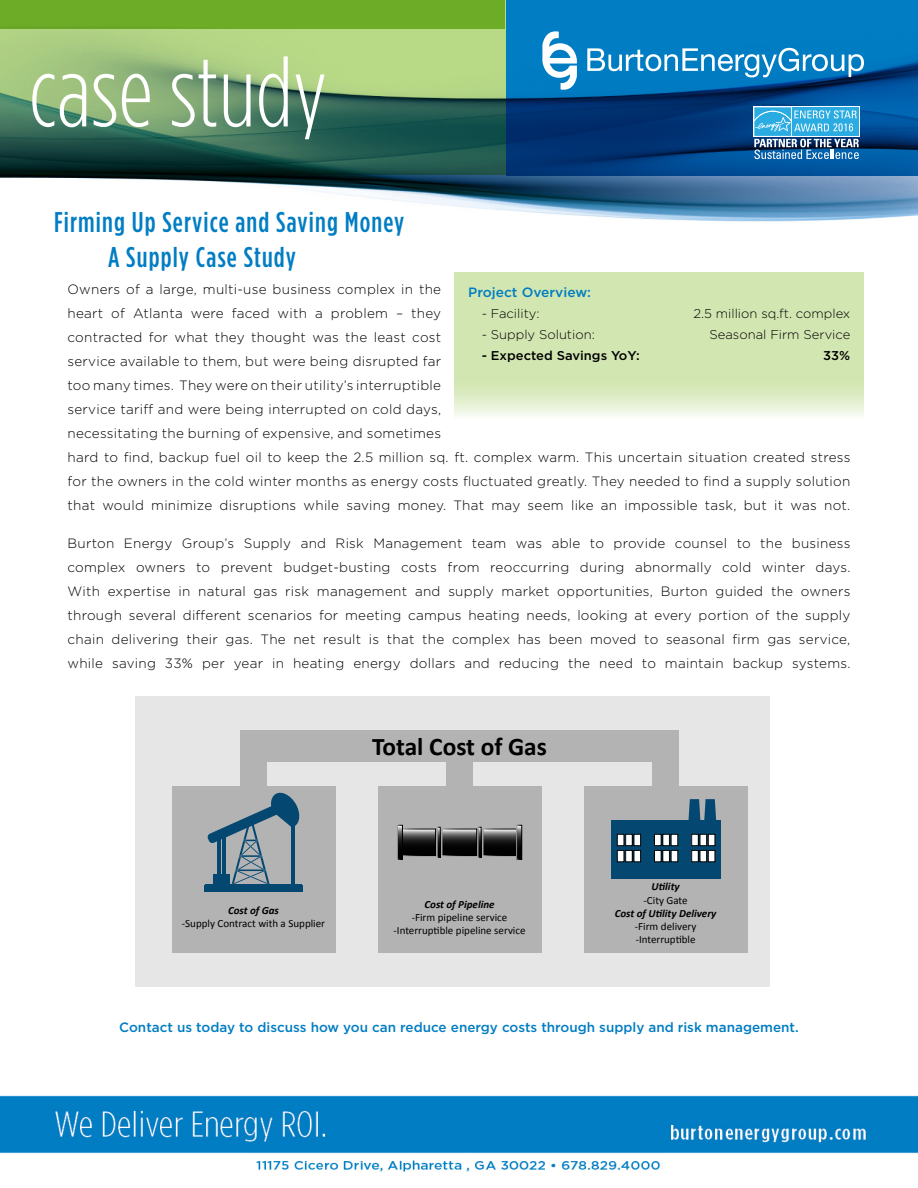
<style>
.page{position:relative;width:918px;height:1188px;background:#fff}
.page>*{position:absolute;margin:0;border:0;box-sizing:border-box;transform-origin:0 0}
.t1{font:300 99px "Gotham Condensed";color:#fff}
.t2{font:500 28.5px/34.2px "Gotham Condensed";letter-spacing:.04em;color:#007dc3}
.t3{font:700 25.35px "Calibri";color:#000}
.t4{font:300 13.5px/24px "Gotham";letter-spacing:.02em;color:#000}
.t5{font:500 13.5px "Gotham";color:#007dc3}
.t6{font:300 12.75px "Gotham";color:#000}
.t7{font:500 12.75px "Gotham";color:#000}
.t8{font:10.95px/13.2px "Calibri";color:#000;text-align:center}
.t9{font:italic 700 10.95px "Calibri";color:#000}
</style>
<div class="page">
<div style="left:506px;top:0;width:412px;height:176px;background:#007dc3"></div>
<img style="left:0;top:26px;width:918px;height:196px">
<div style="left:0;top:0;width:505px;height:29px;background:#6cac26"></div>
<svg style="left:587px;top:48px;width:277px;height:29px"></svg>
<svg style="left:542px;top:30px;width:35px;height:61px"></svg>
<div style="left:753px;top:106px;width:107px;height:31px;background:#fff"></div>
<svg style="left:754px;top:107px;width:105px;height:52px;background:#54a2cb"></svg>
<svg style="left:455px;top:272px;width:409px;height:144px;background:#d5e8b7"></svg>
<div style="left:135px;top:696px;width:635px;height:291px;background:#e6e6e6"></div>
<div style="left:241px;top:730px;width:438px;height:32px;background:#b3b3b3"></div>
<div style="left:378px;top:787px;width:163px;height:166px;background:#b3b3b3"></div>
<svg style="left:444px;top:831px;width:31px;height:23px"></svg>
<svg style="left:404px;top:831px;width:30px;height:23px"></svg>
<svg style="left:485px;top:831px;width:30px;height:23px"></svg>
<svg style="left:518px;top:827px;width:2px;height:31px"></svg>
<svg style="left:399px;top:827px;width:2px;height:31px"></svg>
<div style="left:446px;top:760px;width:27px;height:27px;background:#b3b3b3"></div>
<div style="left:584px;top:787px;width:163px;height:166px;background:#b3b3b3"></div>
<div style="left:611px;top:820px;width:110px;height:59px;background:#044872"></div>
<svg style="left:688px;top:799px;width:28px;height:21px"></svg>
<div style="left:708px;top:834px;width:7px;height:12px;background:#fff"></div>
<div style="left:708px;top:834px;width:7px;height:12px;border:1px solid #000"></div>
<div style="left:700px;top:834px;width:7px;height:12px;background:#fff"></div>
<div style="left:700px;top:834px;width:7px;height:12px;border:1px solid #000"></div>
<div style="left:692px;top:834px;width:6px;height:12px;background:#fff"></div>
<div style="left:691px;top:834px;width:8px;height:12px;border:1px solid #000"></div>
<div style="left:708px;top:850px;width:7px;height:12px;background:#fff"></div>
<div style="left:708px;top:850px;width:7px;height:12px;border:1px solid #000"></div>
<div style="left:700px;top:850px;width:7px;height:12px;background:#fff"></div>
<div style="left:700px;top:850px;width:7px;height:12px;border:1px solid #000"></div>
<div style="left:692px;top:850px;width:6px;height:12px;background:#fff"></div>
<div style="left:691px;top:850px;width:8px;height:12px;border:1px solid #000"></div>
<div style="left:671px;top:834px;width:7px;height:12px;background:#fff"></div>
<div style="left:671px;top:834px;width:7px;height:12px;border:1px solid #000"></div>
<div style="left:663px;top:834px;width:6px;height:12px;background:#fff"></div>
<div style="left:663px;top:834px;width:7px;height:12px;border:1px solid #000"></div>
<div style="left:654px;top:834px;width:7px;height:12px;background:#fff"></div>
<div style="left:654px;top:834px;width:7px;height:12px;border:1px solid #000"></div>
<div style="left:671px;top:850px;width:7px;height:12px;background:#fff"></div>
<div style="left:663px;top:850px;width:6px;height:12px;background:#fff"></div>
<div style="left:663px;top:850px;width:7px;height:12px;border:1px solid #000"></div>
<div style="left:654px;top:850px;width:7px;height:12px;background:#fff"></div>
<div style="left:654px;top:850px;width:7px;height:12px;border:1px solid #000"></div>
<div style="left:634px;top:834px;width:7px;height:12px;background:#fff"></div>
<div style="left:634px;top:834px;width:7px;height:12px;border:1px solid #000"></div>
<div style="left:626px;top:834px;width:6px;height:12px;background:#fff"></div>
<div style="left:625px;top:834px;width:7px;height:12px;border:1px solid #000"></div>
<div style="left:617px;top:834px;width:7px;height:12px;background:#fff"></div>
<div style="left:617px;top:834px;width:7px;height:12px;border:1px solid #000"></div>
<div style="left:634px;top:850px;width:7px;height:12px;background:#fff"></div>
<div style="left:634px;top:850px;width:7px;height:12px;border:1px solid #000"></div>
<div style="left:626px;top:850px;width:6px;height:12px;background:#fff"></div>
<div style="left:625px;top:850px;width:7px;height:12px;border:1px solid #000"></div>
<div style="left:617px;top:850px;width:7px;height:12px;background:#fff"></div>
<div style="left:617px;top:850px;width:7px;height:12px;border:1px solid #000"></div>
<div style="left:652px;top:731px;width:27px;height:57px;background:#b3b3b3"></div>
<div style="left:172px;top:787px;width:163px;height:166px;background:#b3b3b3"></div>
<div style="left:204px;top:885px;width:99px;height:7px;background:#044872"></div>
<div style="left:205px;top:884px;width:97px;height:7px;background:#044872"></div>
<svg style="left:207px;top:792px;width:93px;height:92px"></svg>
<div style="left:240px;top:730px;width:27px;height:57px;background:#b3b3b3"></div>
<img style="left:0;top:1096px;width:918px;height:76px">
<h1 class="t1" style="left:29px;top:36px;width:300px">case study</h1>
<h2 class="t2" style="left:108px;top:205px;width:298px;text-indent:-54px">Firming Up Service and Saving Money<br>A Supply Case Study</h2>
<p class="t4" style="left:68px;top:277px;width:784px">Owners of a large, multi-use business complex in the<br>heart of Atlanta were faced with a problem – they<br>contracted for what they thought was the least cost<br>service available to them, but were being disrupted far<br>too many times. They were on their utility’s interruptible<br>service tariff and were being interrupted on cold days,<br>necessitating the burning of expensive, and sometimes<br>hard to find, backup fuel oil to keep the 2.5 million sq. ft. complex warm. This uncertain situation created stress for the owners in the cold winter months as energy costs fluctuated greatly. They needed to find a supply solution that would minimize disruptions while saving money. That may seem like an impossible task, but it was not.</p>
<p class="t4" style="left:68px;top:531px;width:785px;text-align:justify">Burton Energy Group’s Supply and Risk Management team was able to provide counsel to the business complex owners to prevent budget-busting costs from reoccurring during abnormally cold winter days.<br>With expertise in natural gas risk management and supply market opportunities, Burton guided the owners through several different scenarios for meeting campus heating needs, looking at every portion of the supply chain delivering their gas. The net result is that the complex has been moved to seasonal firm gas service, while saving 33% per year in heating energy dollars and reducing the need to maintain backup systems.</p>
<p class="t5" style="left:468px;top:283px;width:124px">Project Overview:</p>
<p class="t6" style="left:482px;top:305px;width:59px">- Facility:</p>
<p class="t6" style="left:693px;top:305px;width:158px">2.5 million sq.ft. complex</p>
<p class="t6" style="left:482px;top:326px;width:115px">- Supply Solution:</p>
<p class="t6" style="left:710px;top:326px;width:142px">Seasonal Firm Service</p>
<p class="t7" style="left:482px;top:347px;width:160px">- Expected Savings YoY:</p>
<p class="t7" style="left:823px;top:347px;width:29px">33%</p>
<h3 class="t3" style="left:372px;top:728px;width:176px">Total Cost of Gas</h3>
<p class="t9" style="left:228px;top:902px;width:52px">Cost of Gas</p>
<p class="t8" style="left:182px;top:916px;width:145px">-Supply Contract with a Supplier</p>
<p class="t9" style="left:425px;top:897px;width:72px">Cost of Pipeline</p>
<p class="t8" style="left:394px;top:911px;width:134px">-Firm pipeline service -Interruptible pipeline service</p>
<p class="t9" style="left:652px;top:879px;width:30px">Utility</p>
<p class="t8" style="left:644px;top:893px;width:46px">-City Gate</p>
<p class="t9" style="left:615px;top:905px;width:103px">Cost of Utility Delivery</p>
<p class="t8" style="left:635px;top:919px;width:63px;text-align:left">-Firm delivery -Interruptible</p>
<p class="t5" style="left:119px;top:1018px;width:681px">Contact us today to discuss how you can reduce energy costs through supply and risk management.</p>
</div>
